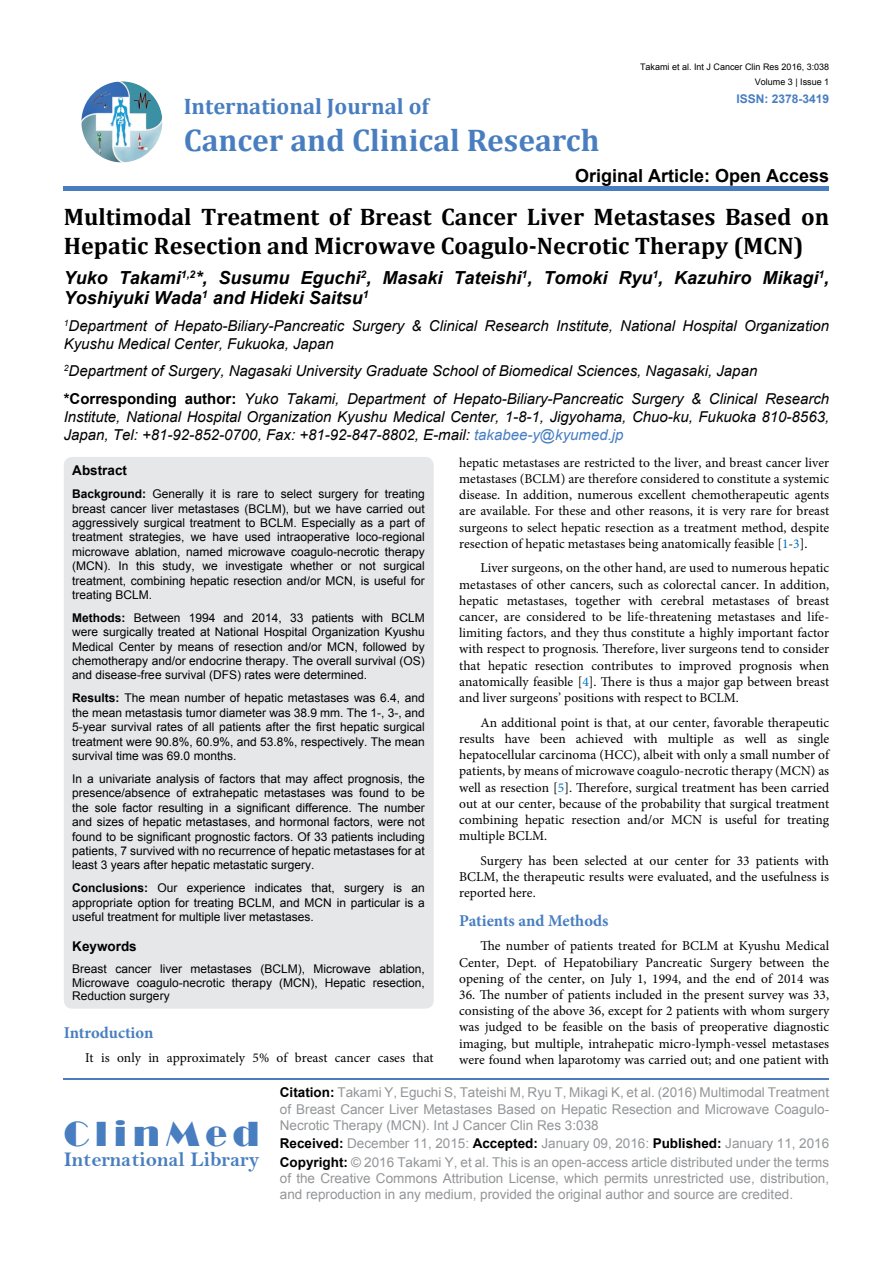
<style>
.page{position:relative;width:893px;height:1263px;background:#fff}
.page>*{position:absolute;margin:0;border:0;box-sizing:border-box;transform-origin:0 0}
.t1{font:36px "Broadway";letter-spacing:.16em;color:#487ec0}
.t2{font:700 31.5px "Cambria";color:#487ec0}
.t3{font:700 24px/28.8px "Cambria";color:#000}
.t4{font:700 22.5px "Cambria";color:#487ec0}
.t5{font:21px "Bell MT Bold";color:#487ec0}
.t6{font:italic 700 18px/19.8px "Arial";color:#000}
.t7{font:700 18px "Arial";color:#000}
.t8{font:700 16.5px "Minion Pro";letter-spacing:-.005em;color:#487ec0}
.t9{font:italic 15px/18px "Arial";color:#000}
.t10{font:13.5px/16.2px "Minion Pro";color:#000;text-align:justify}
.t11{font:13.5px/16.2px "Arial";color:#939598}
.t12{font:700 13.5px "Arial";color:#000}
.t13{font:12px/14.4px "Arial";color:#000;text-align:justify}
.t14{font:700 12px "Arial";color:#487ec0}
.t15{font:9px "Arial";color:#000}
.s1{font-weight:700;font-style:normal}
.s2{color:#487ec0}
.s3{color:#0072bc}
.s4{font-weight:700}
.s5{font-weight:700;color:#000}
</style>
<div class="page">
<img style="left:81px;top:81px;width:81px;height:81px;border-radius:41px">
<div style="left:64px;top:186px;width:765px;height:5px;background:#487ec0"></div>
<hr style="left:64px;top:1078px;width:765px;height:2px;background:#487ec0">
<div style="left:64px;top:457px;width:370px;height:552px;background:#e6e7e8;border-radius:9px"></div>
<p class="t15" style="left:640px;top:61px;width:191px">Takami et al. Int J Cancer Clin Res 2016, 3:038</p>
<p class="t14" style="left:736px;top:90px;width:94px">ISSN: 2378-3419</p>
<p class="t15" style="left:755px;top:76px;width:76px">Volume 3 | Issue 1</p>
<h3 class="t4" style="left:184px;top:90px;width:247px">International Journal of</h3>
<h2 class="t2" style="left:184px;top:118px;width:417px">Cancer and Clinical Research</h2>
<h3 class="t7" style="left:575px;top:163px;width:256px">Original Article: Open Access</h3>
<h3 class="t3" style="left:64px;top:201px;width:767px">Multimodal Treatment of Breast Cancer Liver Metastases Based on<br>Hepatic Resection and Microwave Coagulo-Necrotic Therapy (MCN)</h3>
<h3 class="t6" style="left:64px;top:268px;width:767px">Yuko Takami<sup>1,2</sup>*, Susumu Eguchi<sup>2</sup>, Masaki Tateishi<sup>1</sup>, Tomoki Ryu<sup>1</sup>, Kazuhiro Mikagi<sup>1</sup>,<br>Yoshiyuki Wada<sup>1</sup> and Hideki Saitsu<sup>1</sup></h3>
<p class="t9" style="left:64px;top:317px;width:767px"><sup>1</sup>Department of Hepato-Biliary-Pancreatic Surgery &amp; Clinical Research Institute, National Hospital Organization<br>Kyushu Medical Center, Fukuoka, Japan</p>
<p class="t9" style="left:64px;top:357px;width:767px;line-height:27.9px"><sup>2</sup>Department of Surgery, Nagasaki University Graduate School of Biomedical Sciences, Nagasaki, Japan <span class="s1">*Corresponding author:</span> Yuko Takami, Department of Hepato-Biliary-Pancreatic Surgery &amp; Clinical Research</p>
<p class="t9" style="left:64px;top:408px;width:767px">Institute, National Hospital Organization Kyushu Medical Center, 1-8-1, Jigyohama, Chuo-ku, Fukuoka 810-8563,<br>Japan, Tel: +81-92-852-0700, Fax: +81-92-847-8802, E-mail: <span class="s2">takabee-y@kyumed.jp</span></p>
<p class="t10" style="left:459px;top:454px;width:371px">hepatic metastases are restricted to the liver, and breast cancer liver metastases (BCLM) are therefore considered to constitute a systemic disease. In addition, numerous excellent chemotherapeutic agents are available. For these and other reasons, it is very rare for breast surgeons to select hepatic resection as a treatment method, despite resection of hepatic metastases being anatomically feasible [<span class="s3">1</span>-<span class="s3">3</span>].</p>
<p class="t10" style="left:459px;top:560px;width:371px;text-indent:21px">Liver surgeons, on the other hand, are used to numerous hepatic metastases of other cancers, such as colorectal cancer. In addition, hepatic metastases, together with cerebral metastases of breast cancer, are considered to be life-threatening metastases and life&shy;limiting factors, and they thus constitute a highly important factor with respect to prognosis. Therefore, liver surgeons tend to consider that hepatic resection contributes to improved prognosis when anatomically feasible [<span class="s3">4</span>]. There is thus a major gap between breast and liver surgeons’ positions with respect to BCLM.</p>
<p class="t10" style="left:459px;top:714px;width:371px;text-indent:21px">An additional point is that, at our center, favorable therapeutic results have been achieved with multiple as well as single hepatocellular carcinoma (HCC), albeit with only a small number of patients, by means of microwave coagulo-necrotic therapy (MCN) as well as resection [<span class="s3">5</span>]. Therefore, surgical treatment has been carried out at our center, because of the probability that surgical treatment combining hepatic resection and/or MCN is useful for treating multiple BCLM.</p>
<p class="t10" style="left:459px;top:852px;width:371px;text-indent:21px">Surgery has been selected at our center for 33 patients with BCLM, the therapeutic results were evaluated, and the usefulness is reported here.</p>
<p class="t8" style="left:459px;top:909px;width:151px">Patients and Methods</p>
<p class="t10" style="left:459px;top:938px;width:371px;text-indent:21px">The number of patients treated for BCLM at Kyushu Medical Center, Dept. of Hepatobiliary Pancreatic Surgery between the opening of the center, on July 1, 1994, and the end of 2014 was</p>
<p class="t10" style="left:459px;top:986px;width:371px">36. The number of patients included in the present survey was 33, consisting of the above 36, except for 2 patients with whom surgery was judged to be feasible on the basis of preoperative diagnostic imaging, but multiple, intrahepatic micro-lymph-vessel metastases were found when laparotomy was carried out; and one patient with</p>
<p class="t12" style="left:72px;top:461px;width:56px">Abstract</p>
<p class="t13" style="left:72px;top:487px;width:354px"><span class="s4">Background:</span> Generally it is rare to select surgery for treating breast cancer liver metastases (BCLM), but we have carried out aggressively surgical treatment to BCLM. Especially as a part of treatment strategies, we have used intraoperative loco-regional microwave ablation, named microwave coagulo-necrotic therapy (MCN). In this study, we investigate whether or not surgical treatment, combining hepatic resection and/or MCN, is useful for treating BCLM.</p>
<p class="t13" style="left:72px;top:610px;width:354px"><span class="s4">Methods:</span> Between 1994 and 2014, 33 patients with BCLM were surgically treated at National Hospital Organization Kyushu Medical Center by means of resection and/or MCN, followed by chemotherapy and/or endocrine therapy. The overall survival (OS) and disease-free survival (DFS) rates were determined.</p>
<p class="t13" style="left:72px;top:691px;width:354px"><span class="s4">Results:</span> The mean number of hepatic metastases was 6.4, and the mean metastasis tumor diameter was 38.9 mm. The 1-, 3-, and 5-year survival rates of all patients after the first hepatic surgical treatment were 90.8%, 60.9%, and 53.8%, respectively. The mean survival time was 69.0 months.</p>
<p class="t13" style="left:72px;top:771px;width:354px">In a univariate analysis of factors that may affect prognosis, the presence/absence of extrahepatic metastases was found to be the sole factor resulting in a significant difference. The number and sizes of hepatic metastases, and hormonal factors, were not found to be significant prognostic factors. Of 33 patients including patients, 7 survived with no recurrence of hepatic metastases for at least 3 years after hepatic metastatic surgery.</p>
<p class="t13" style="left:72px;top:881px;width:354px"><span class="s4">Conclusions:</span> Our experience indicates that, surgery is an appropriate option for treating BCLM, and MCN in particular is a useful treatment for multiple liver metastases.</p>
<p class="t12" style="left:72px;top:937px;width:66px">Keywords</p>
<p class="t13" style="left:72px;top:962px;width:354px;line-height:13.5px">Breast cancer liver metastases (BCLM), Microwave ablation, Microwave coagulo-necrotic therapy (MCN), Hepatic resection, Reduction surgery</p>
<p class="t8" style="left:64px;top:1021px;width:91px">Introduction</p>
<p class="t10" style="left:85px;top:1050px;width:350px">It is only in approximately 5% of breast cancer cases that</p>
<h1 class="t1" style="left:64px;top:1113px;width:197px">ClinMed</h1>
<h3 class="t5" style="left:64px;top:1146px;width:197px">International Library</h3>
<p class="t11" style="left:280px;top:1084px;width:551px;text-align:justify"><span class="s5">Citation:</span> Takami Y, Eguchi S, Tateishi M, Ryu T, Mikagi K, et al. (2016) Multimodal Treatment of Breast Cancer Liver Metastases Based on Hepatic Resection and Microwave Coagulo-Necrotic Therapy (MCN). Int J Cancer Clin Res 3:038</p>
<p class="t11" style="left:280px;top:1134px;width:551px;line-height:18.8px"><span class="s5">Received:</span> December 11, 2015: <span class="s5">Accepted:</span> January 09, 2016: <span class="s5">Published:</span> January 11, 2016<br><span class="s5">Copyright:</span> © 2016 Takami Y, et al. This is an open-access article distributed under the terms</p>
<p class="t11" style="left:280px;top:1170px;width:551px">of the Creative Commons Attribution License, which permits unrestricted use, distribution, and reproduction in any medium, provided the original author and source are credited.</p>
</div>
